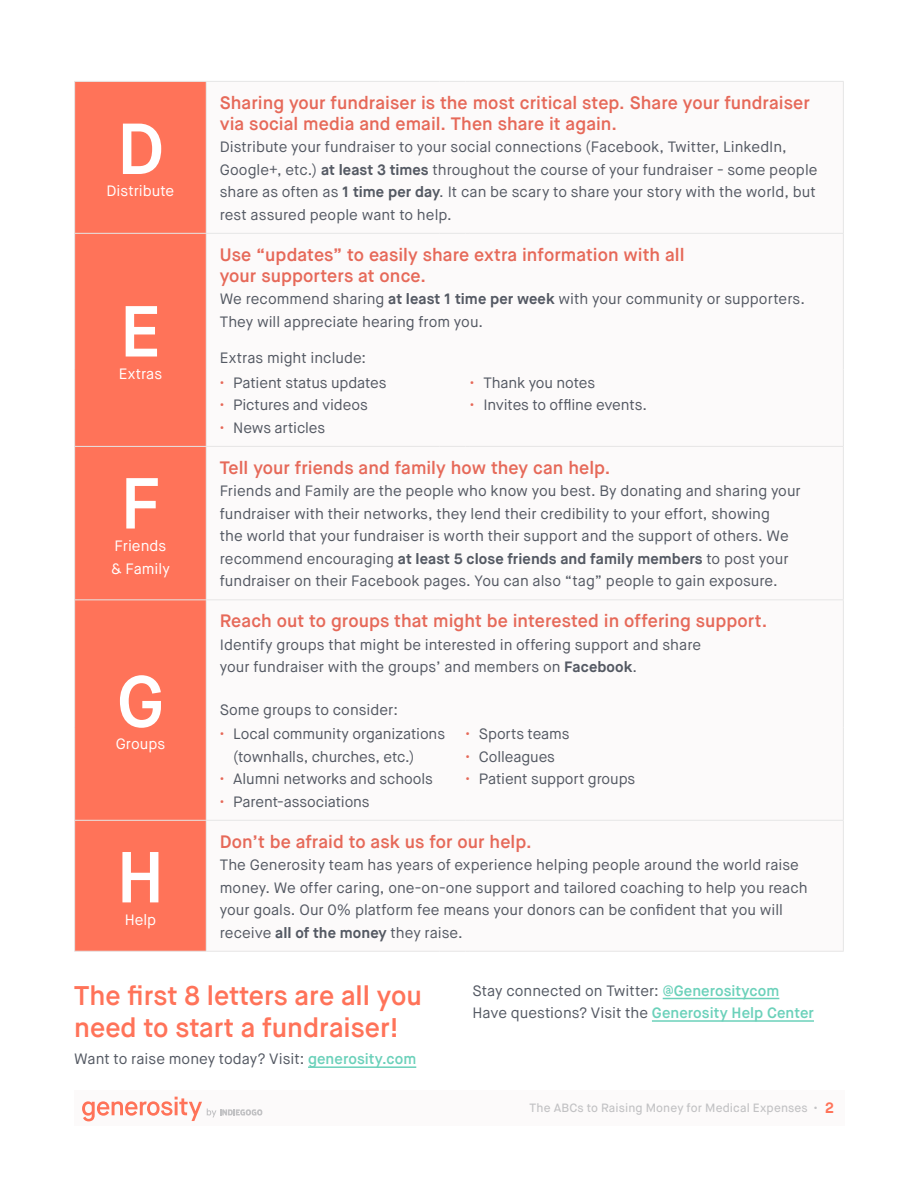
<style>
.page{position:relative;width:918px;height:1188px;background:#fff}
.page>*{position:absolute;margin:0;border:0;box-sizing:border-box;transform-origin:0 0}
.t1{font:600 72px "Maison Neue";color:#fff}
.t2{font:600 27px/32.4px "Maison Neue";color:#ff7359}
.t3{font:600 18px/21px "Maison Neue";letter-spacing:.005em;color:#e66959}
.t4{font:15px/22.5px "Maison Neue";color:#545963}
.t5{font:15px/22.5px "Maison Neue";color:#fff}
.t6{font:500 12px "Maison Neue";letter-spacing:.015em;color:#c2c2c4}
.s1{font-weight:700}
.s2{color:#e66959}
.s3{font-weight:600;color:#6bd1ba}
.s4{font-weight:700;font-size:15px;color:#ff7359}
</style>
<div class="page">
<div style="left:74px;top:1090px;width:771px;height:35px;background:#fcfafa"></div>
<svg style="left:82px;top:1097px;width:180px;height:24px"></svg>
<div style="left:75px;top:82px;width:131px;height:869px;background:#ff7359"></div>
<hr style="left:74px;top:81px;width:132px;height:1px;background:#e6e6e6">
<hr style="left:74px;top:82px;width:1px;height:151px;background:#e6e6e6">
<hr style="left:206px;top:81px;width:234px;height:1px;background:#e6e6e6">
<hr style="left:206px;top:82px;width:1px;height:151px;background:#e6e6e6">
<svg style="left:440px;top:81px;width:30px;height:1px"></svg>
<hr style="left:470px;top:81px;width:374px;height:1px;background:#e6e6e6">
<hr style="left:843px;top:82px;width:1px;height:151px;background:#e6e6e6">
<hr style="left:74px;top:233px;width:132px;height:1px;background:#e6e6e6">
<hr style="left:74px;top:234px;width:1px;height:136px;background:#e6e6e6">
<hr style="left:206px;top:233px;width:234px;height:1px;background:#e6e6e6">
<hr style="left:206px;top:234px;width:1px;height:136px;background:#e6e6e6">
<svg style="left:440px;top:233px;width:30px;height:1px"></svg>
<hr style="left:470px;top:233px;width:374px;height:1px;background:#e6e6e6">
<hr style="left:843px;top:234px;width:1px;height:136px;background:#e6e6e6">
<hr style="left:74px;top:370px;width:1px;height:76px;background:#e6e6e6">
<hr style="left:206px;top:370px;width:1px;height:76px;background:#e6e6e6">
<hr style="left:843px;top:370px;width:1px;height:76px;background:#e6e6e6">
<hr style="left:74px;top:446px;width:132px;height:1px;background:#e6e6e6">
<hr style="left:74px;top:447px;width:1px;height:152px;background:#e6e6e6">
<hr style="left:206px;top:446px;width:234px;height:1px;background:#e6e6e6">
<hr style="left:206px;top:447px;width:1px;height:152px;background:#e6e6e6">
<svg style="left:440px;top:446px;width:30px;height:1px"></svg>
<hr style="left:470px;top:446px;width:374px;height:1px;background:#e6e6e6">
<hr style="left:843px;top:447px;width:1px;height:152px;background:#e6e6e6">
<hr style="left:74px;top:599px;width:132px;height:1px;background:#e6e6e6">
<hr style="left:74px;top:600px;width:1px;height:128px;background:#e6e6e6">
<hr style="left:206px;top:599px;width:234px;height:1px;background:#e6e6e6">
<hr style="left:206px;top:600px;width:1px;height:128px;background:#e6e6e6">
<svg style="left:440px;top:599px;width:30px;height:1px"></svg>
<hr style="left:470px;top:599px;width:374px;height:1px;background:#e6e6e6">
<hr style="left:843px;top:600px;width:1px;height:128px;background:#e6e6e6">
<hr style="left:74px;top:728px;width:1px;height:92px;background:#e6e6e6">
<hr style="left:206px;top:728px;width:1px;height:92px;background:#e6e6e6">
<hr style="left:843px;top:728px;width:1px;height:92px;background:#e6e6e6">
<hr style="left:74px;top:820px;width:132px;height:1px;background:#e6e6e6">
<hr style="left:74px;top:821px;width:1px;height:130px;background:#e6e6e6">
<hr style="left:206px;top:820px;width:234px;height:1px;background:#e6e6e6">
<hr style="left:206px;top:821px;width:1px;height:130px;background:#e6e6e6">
<svg style="left:440px;top:820px;width:30px;height:1px"></svg>
<hr style="left:470px;top:820px;width:374px;height:1px;background:#e6e6e6">
<hr style="left:843px;top:821px;width:1px;height:130px;background:#e6e6e6">
<hr style="left:74px;top:951px;width:132px;height:1px;background:#e6e6e6">
<hr style="left:206px;top:951px;width:234px;height:1px;background:#e6e6e6">
<svg style="left:440px;top:951px;width:30px;height:1px"></svg>
<hr style="left:470px;top:951px;width:374px;height:1px;background:#e6e6e6">
<hr style="left:308px;top:1066px;width:108px;height:2px;background:#6bd1ba">
<hr style="left:663px;top:998px;width:116px;height:1px;background:#6bd1ba">
<hr style="left:652px;top:1020px;width:162px;height:2px;background:#6bd1ba">
<h1 class="t1" style="left:117px;top:103px;width:49px">D</h1>
<p class="t5" style="left:107px;top:180px;width:69px">Distribute</p>
<h1 class="t1" style="left:120px;top:286px;width:43px">E</h1>
<p class="t5" style="left:119px;top:363px;width:45px">Extras</p>
<h1 class="t1" style="left:120px;top:458px;width:42px">F</h1>
<p class="t5" style="left:111px;top:535px;width:60px">Friends &amp; Family</p>
<h1 class="t1" style="left:117px;top:656px;width:49px">G</h1>
<p class="t5" style="left:116px;top:733px;width:51px">Groups</p>
<h1 class="t1" style="left:116px;top:832px;width:50px">H</h1>
<p class="t5" style="left:125px;top:909px;width:33px">Help</p>
<p class="t3" style="left:220px;top:92px;width:592px">Sharing your fundraiser is the most critical step. Share your fundraiser via social media and email. Then share it again.</p>
<p class="t4" style="left:220px;top:136px;width:599px">Distribute your fundraiser to your social connections (Facebook, Twitter, LinkedIn, Google+, etc.) <span class="s1">at least 3 times</span> throughout the course of your fundraiser - some people share as often as <span class="s1">1 time per day</span>. It can be scary to share your story with the world, but rest assured people want to help.</p>
<p class="t3" style="left:220px;top:244px;width:466px">Use “updates” to easily share extra information with all your supporters at once.</p>
<p class="t4" style="left:220px;top:288px;width:587px">We recommend sharing <span class="s1">at least 1 time per week</span> with your community or supporters.<br>They will appreciate hearing from you.</p>
<p class="t4" style="left:220px;top:346px;width:148px">Extras might include:</p>
<p class="t4" style="left:220px;top:372px;width:168px"><span class="s2">•</span> Patient status updates</p>
<p class="t4" style="left:220px;top:394px;width:149px"><span class="s2">•</span> Pictures and videos</p>
<p class="t4" style="left:220px;top:417px;width:107px"><span class="s2">•</span> News articles</p>
<p class="t4" style="left:470px;top:372px;width:127px"><span class="s2">•</span> Thank you notes</p>
<p class="t4" style="left:470px;top:394px;width:179px"><span class="s2">•</span> Invites to offline events.</p>
<p class="t3" style="left:220px;top:457px;width:392px">Tell your friends and family how they can help.</p>
<p class="t4" style="left:220px;top:480px;width:583px">Friends and Family are the people who know you best. By donating and sharing your fundraiser with their networks, they lend their credibility to your effort, showing<br>the world that your fundraiser is worth their support and the support of others. We recommend encouraging <span class="s1">at least 5 close friends and family members</span> to post your fundraiser on their Facebook pages. You can also “tag” people to gain exposure.</p>
<p class="t3" style="left:220px;top:611px;width:549px">Reach out to groups that might be interested in offering support.</p>
<p class="t4" style="left:220px;top:633px;width:483px">Identify groups that might be interested in offering support and share your fundraiser with the groups’ and members on <span class="s1">Facebook</span>.</p>
<p class="t4" style="left:220px;top:699px;width:180px">Some groups to consider:</p>
<p class="t4" style="left:233px;top:723px;width:213px;text-indent:-14px"><span class="s2">•</span> Local community organizations (townhalls, churches, etc.)</p>
<p class="t4" style="left:220px;top:768px;width:215px"><span class="s2">•</span> Alumni networks and schools</p>
<p class="t4" style="left:220px;top:790px;width:151px"><span class="s2">•</span> Parent-associations</p>
<p class="t4" style="left:465px;top:723px;width:106px"><span class="s2">•</span> Sports teams</p>
<p class="t4" style="left:465px;top:745px;width:91px"><span class="s2">•</span> Colleagues</p>
<p class="t4" style="left:465px;top:768px;width:172px"><span class="s2">•</span> Patient support groups</p>
<p class="t3" style="left:220px;top:831px;width:313px">Don’t be afraid to ask us for our help.</p>
<p class="t4" style="left:220px;top:854px;width:590px">The Generosity team has years of experience helping people around the world raise money. We offer caring, one-on-one support and tailored coaching to help you reach your goals. Our 0% platform fee means your donors can be confident that you will receive <span class="s1">all of the money</span> they raise.</p>
<h2 class="t2" style="left:74px;top:979px;width:349px">The first 8 letters are all you need to start a fundraiser!</h2>
<p class="t4" style="left:74px;top:1048px;width:344px">Want to raise money today? Visit: <span class="s3">generosity.com</span></p>
<p class="t4" style="left:472px;top:979px;width:343px">Stay connected on Twitter: <span class="s3">@Generositycom<br></span>Have questions? Visit the <span class="s3">Generosity Help Center</span></p>
<p class="t6" style="left:530px;top:1100px;width:306px">The ABCs to Raising Money for Medical Expenses • <span class="s4">2</span></p>
</div>
